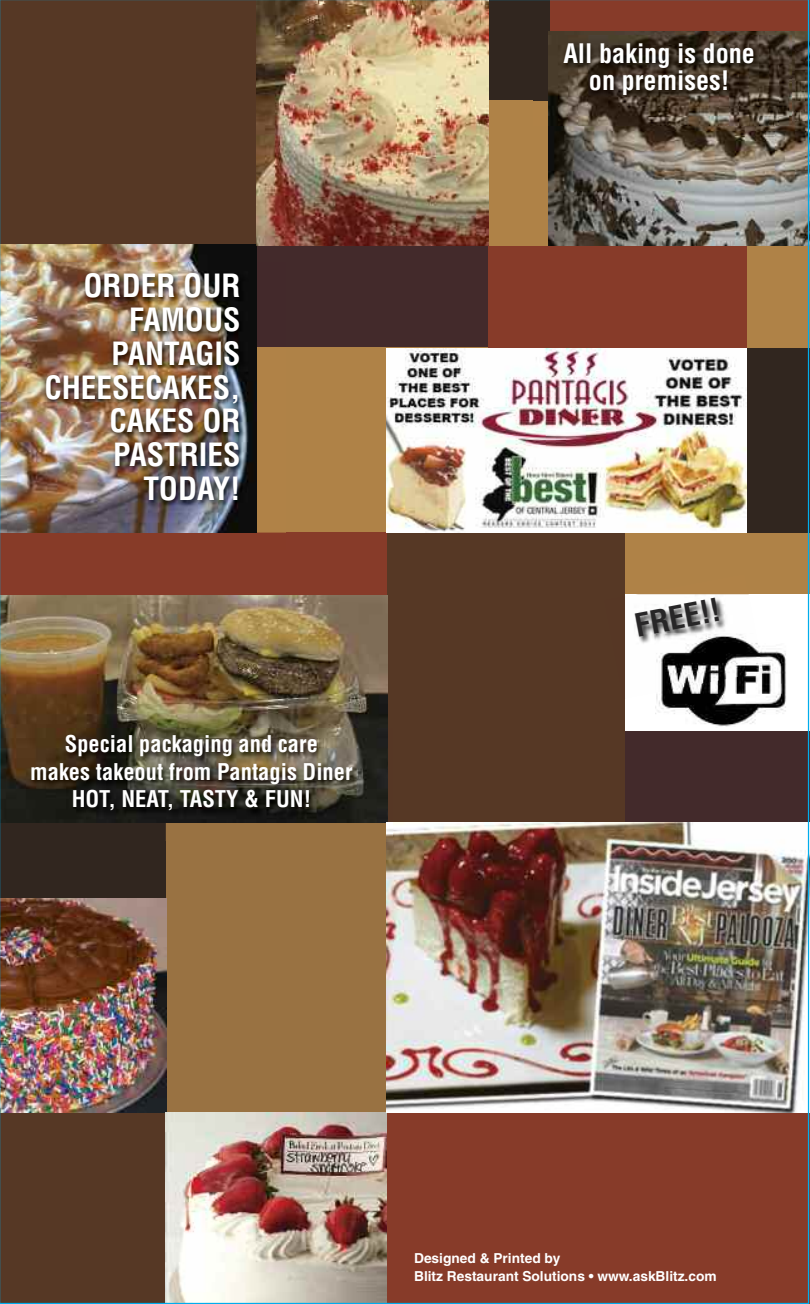
<style>
.page{position:relative;width:810px;height:1304px;background:#fff}
.page>*{position:absolute;margin:0;border:0;box-sizing:border-box;transform-origin:0 0}
.t1{font:700 condensed 31.25px/33.8px "Helvetica";color:#fff;text-align:right}
.t2{font:700 condensed 31.25px "Helvetica";color:#272627}
.t3{font:700 condensed 26.25px/27.5px "Helvetica";color:#fff;text-align:center}
.t4{font:700 condensed 22.5px/27.5px "Helvetica";color:#fff;text-align:center}
.t5{font:700 13.75px/18.8px "Helvetica";color:#fff}
</style>
<div class="page">
<img style="left:0;top:0;width:809px;height:1304px">
<h1 class="t1" style="left:44px;top:270px;width:198px">ORDER OUR<br>FAMOUS<br>PANTAGIS<br>CHEESECAKES,<br>CAKES OR<br>PASTRIES<br>TODAY!</h1>
<p class="t4" style="left:30px;top:731px;width:324px">Special packaging and care<br>makes takeout from Pantagis Diner<br>HOT, NEAT, TASTY &amp; FUN!</p>
<p class="t3" style="left:563px;top:40px;width:193px">All baking is done on premises!</p>
<h1 class="t2" style="left:632px;top:608px;width:88px;rotate:-11deg">FREE!!</h1>
<p class="t5" style="left:414px;top:1249px;width:304px">Designed &amp; Printed by<br>Blitz Restaurant Solutions • www.askBlitz.com</p>
</div>
